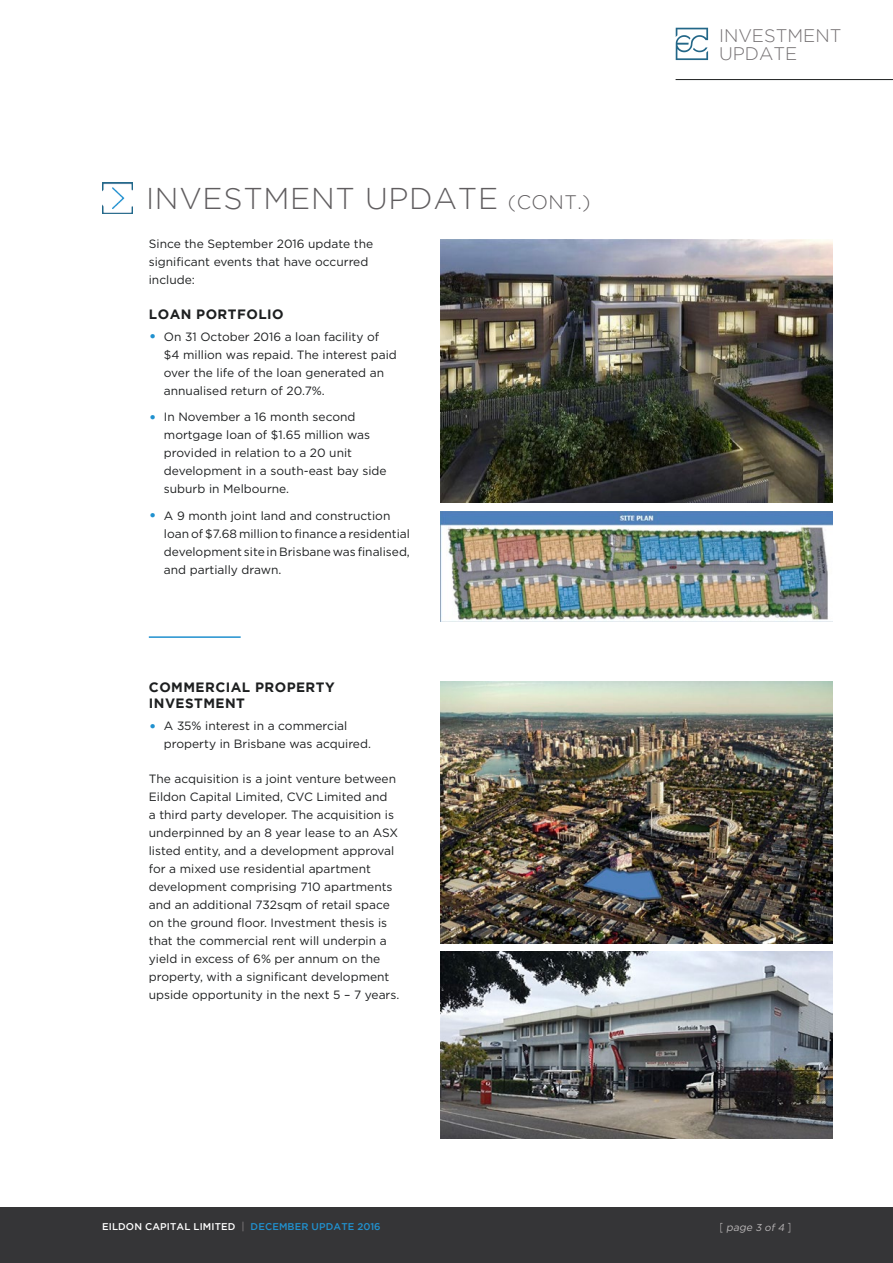
<style>
.page{position:relative;width:893px;height:1263px;background:#fff}
.page>*{position:absolute;margin:0;border:0;box-sizing:border-box;transform-origin:0 0}
.Section_headers{font:300 30px "Gotham";letter-spacing:.025em;color:#605d5f}
.t1{font:300 18.15px/18.8px "Gotham";color:#747072}
.Body_copy_8_5pt{font:700 13.5px/16.5px "Gotham";letter-spacing:.035em;color:#1d1f20}
.Body_copy_8_5pt-2{font:12px/18px "Gotham";color:#1d1f20}
.t2{font:italic 10.5px "Gotham";color:#bbb8b9}
.t3{font:500 9.75px "Gotham";letter-spacing:.015em;color:#fff}
.s1{font-size:19.5px}
.s2{font-size:16.5px;color:#2091cf}
.s3{font-size:10.5px;color:#747072}
.s4{color:#2091cf}
.s5{font-style:normal;font-size:11.55px}
.s6{font-size:10.05px}
</style>
<div class="page">
<div style="left:0;top:1208px;width:893px;height:55px;background:#353537"></div>
<img style="left:102px;top:183px;width:30px;height:30px">
<img style="left:109px;top:186px;width:19px;height:24px">
<svg style="left:676px;top:27px;width:33px;height:34px"></svg>
<hr style="left:676px;top:79px;width:217px;height:1px;background:#1d1f20">
<img style="left:441px;top:239px;width:392px;height:264px">
<img style="left:441px;top:682px;width:392px;height:261px">
<img style="left:441px;top:951px;width:392px;height:187px">
<img style="left:441px;top:511px;width:392px;height:111px">
<hr style="left:149px;top:636px;width:92px;height:2px;background:#2091cf">
<p class="Section_headers" style="left:146px;top:182px;width:446px">INVESTMENT UPDATE <span class="s1">(CONT.)</span></p>
<p class="Body_copy_8_5pt-2" style="left:149px;top:234px;width:226px">Since the September 2016 update the significant events that have occurred include:</p>
<p class="Body_copy_8_5pt" style="left:149px;top:305px;width:136px">LOAN PORTFOLIO</p>
<p class="Body_copy_8_5pt-2" style="left:164px;top:327px;width:235px;text-indent:-15px"><span class="s2">•</span> On 31 October 2016 a loan facility of $4 million was repaid. The interest paid over the life of the loan generated an annualised return of 20.7%.</p>
<p class="Body_copy_8_5pt-2" style="left:164px;top:408px;width:224px;text-indent:-15px"><span class="s2">•</span> In November a 16 month second mortgage loan of $1.65 million was provided in relation to a 20 unit development in a south-east bay side suburb in Melbourne.</p>
<p class="Body_copy_8_5pt-2" style="left:164px;top:506px;width:248px;text-indent:-15px"><span class="s2">•</span> A 9 month joint land and construction loan of $7.68 million to finance a residential development site in Brisbane was finalised, and partially drawn.</p>
<p class="Body_copy_8_5pt" style="left:149px;top:678px;width:187px">COMMERCIAL PROPERTY<br>INVESTMENT</p>
<p class="Body_copy_8_5pt-2" style="left:164px;top:717px;width:209px;text-indent:-15px"><span class="s2">•</span> A 35% interest in a commercial property in Brisbane was acquired.</p>
<p class="Body_copy_8_5pt-2" style="left:149px;top:770px;width:252px">The acquisition is a joint venture between Eildon Capital Limited, CVC Limited and<br>a third party developer. The acquisition is underpinned by an 8 year lease to an ASX listed entity, and a development approval for a mixed use residential apartment development comprising 710 apartments and an additional 732sqm of retail space on the ground floor. Investment thesis is that the commercial rent will underpin a yield in excess of 6% per annum on the property, with a significant development upside opportunity in the next 5 – 7 years.</p>
<p class="t1" style="left:719px;top:26px;width:124px">INVESTMENT<br>UPDATE</p>
<p class="t3" style="left:102px;top:1221px;width:280px">EILDON CAPITAL LIMITED <span class="s3">|</span> <span class="s4">DECEMBER UPDATE 2016</span></p>
<p class="t2" style="left:720px;top:1221px;width:73px"><span class="s5">[</span> page <span class="s6">3 of 4</span> <span class="s5">]</span></p>
</div>
